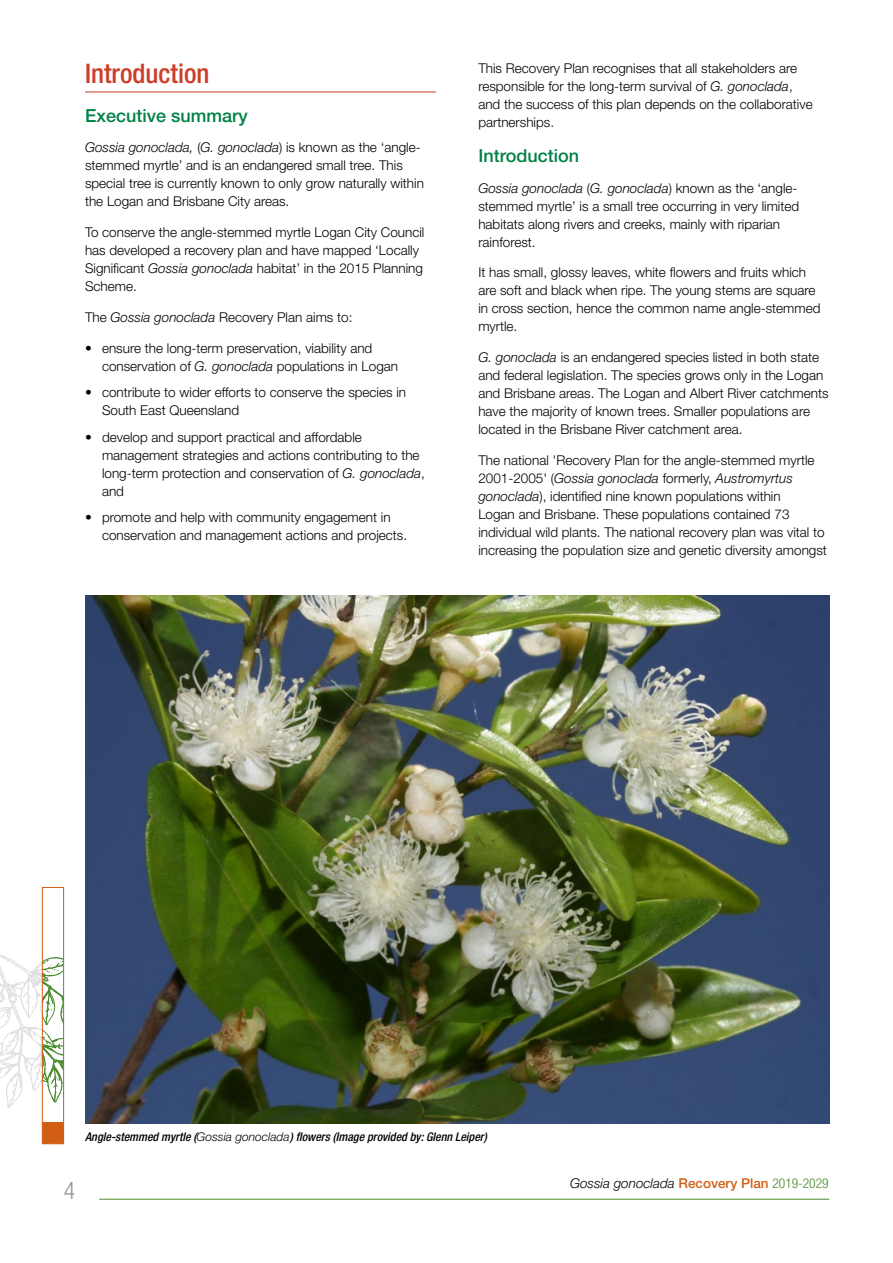
<style>
.page{position:relative;width:893px;height:1263px;background:#fff}
.page>*{position:absolute;margin:0;border:0;box-sizing:border-box;transform-origin:0 0}
.HEADING_2{font:500 condensed 27px "Helvetica Neue LT Std";color:#ce3d28}
.t1{font:300 condensed 24px "Helvetica Neue LT Std";color:#939598}
.HEADING_3{font:500 18px "Helvetica Neue LT Std";color:#008145}
.BODY_COPY{font:300 13.5px/18px "Helvetica Neue LT Std";color:#000}
.t2{font:italic 300 13.5px "Helvetica Neue LT Std";color:#000}
.t3{font:italic 500 condensed 12px "Helvetica Neue LT Std";color:#000}
.s1{font-style:italic}
.s2{font-weight:300;font-stretch:normal}
.s3{font-weight:500;font-style:normal;color:#d15e14}
.s4{font-style:normal;font-stretch:condensed;color:#4a8b2c}
</style>
<div class="page">
<hr style="left:85px;top:92px;width:351px;height:1px;background:#ce3d28">
<img style="left:85px;top:595px;width:744px;height:529px">
<div style="left:42px;top:1122px;width:22px;height:22px;background:#d15e14;border:1px solid #d15e14"></div>
<svg style="left:0;top:935px;width:62px;height:173px"></svg>
<div style="left:42px;top:887px;width:22px;height:236px;border:1px solid #d15e14"></div>
<hr style="left:99px;top:1199px;width:730px;height:1px;background:#4a8b2c">
<h2 class="HEADING_2" style="left:85px;top:57px;width:126px">Introduction</h2>
<h3 class="HEADING_3" style="left:85px;top:105px;width:164px">Executive summary</h3>
<p class="BODY_COPY" style="left:85px;top:138px;width:340px"><span class="s1">Gossia gonoclada,</span> (<span class="s1">G. gonoclada</span>) is known as the ‘angle&shy;stemmed myrtle’ and is an endangered small tree. This special tree is currently known to only grow naturally within the Logan and Brisbane City areas.</p>
<p class="BODY_COPY" style="left:85px;top:223px;width:341px">To conserve the angle-stemmed myrtle Logan City Council has developed a recovery plan and have mapped ‘Locally Significant <span class="s1">Gossia gonoclada</span> habitat’ in the 2015 Planning Scheme.</p>
<p class="BODY_COPY" style="left:85px;top:308px;width:269px">The <span class="s1">Gossia gonoclada</span> Recovery Plan aims to:</p>
<p class="BODY_COPY" style="left:102px;top:339px;width:298px;text-indent:-17px">• ensure the long-term preservation, viability and conservation of <span class="s1">G. gonoclada</span> populations in Logan</p>
<p class="BODY_COPY" style="left:102px;top:383px;width:306px;text-indent:-17px">• contribute to wider efforts to conserve the species in<br>South East Queensland</p>
<p class="BODY_COPY" style="left:102px;top:428px;width:324px;text-indent:-17px">• develop and support practical and affordable management strategies and actions contributing to the long-term protection and conservation of <span class="s1">G. gonoclada</span>, and</p>
<p class="BODY_COPY" style="left:102px;top:508px;width:307px;text-indent:-17px">• promote and help with community engagement in conservation and management actions and projects.</p>
<p class="BODY_COPY" style="left:478px;top:59px;width:336px">This Recovery Plan recognises that all stakeholders are responsible for the long-term survival of <span class="s1">G. gonoclada</span>, and the success of this plan depends on the collaborative partnerships.</p>
<h3 class="HEADING_3" style="left:478px;top:145px;width:102px">Introduction</h3>
<p class="BODY_COPY" style="left:478px;top:178px;width:322px"><span class="s1">Gossia gonoclada</span> (<span class="s1">G. gonoclada</span>) known as the ‘angle&shy;stemmed myrtle’ is a small tree occurring in very limited habitats along rivers and creeks, mainly with riparian rainforest.</p>
<p class="BODY_COPY" style="left:478px;top:263px;width:344px">It has small, glossy leaves, white flowers and fruits which are soft and black when ripe. The young stems are square in cross section, hence the common name angle-stemmed myrtle.</p>
<p class="BODY_COPY" style="left:478px;top:348px;width:352px"><span class="s1">G. gonoclada</span> is an endangered species listed in both state and federal legislation. The species grows only in the Logan and Brisbane areas. The Logan and Albert River catchments have the majority of known trees. Smaller populations are located in the Brisbane River catchment area.</p>
<p class="BODY_COPY" style="left:478px;top:451px;width:350px">The national 'Recovery Plan for the angle-stemmed myrtle 2001-2005' (<span class="s1">Gossia gonoclada</span> formerly, <span class="s1">Austromyrtus gonoclada</span>), identified nine known populations within<br>Logan and Brisbane. These populations contained 73 individual wild plants. The national recovery plan was vital to increasing the population size and genetic diversity amongst</p>
<p class="t3" style="left:85px;top:1130px;width:403px">Angle-stemmed myrtle (<span class="s2">Gossia gonoclada</span>) flowers (Image provided by: Glenn Leiper)</p>
<h2 class="t1" style="left:64px;top:1176px;width:13px">4</h2>
<p class="t2" style="left:570px;top:1175px;width:260px">Gossia gonoclada <span class="s3">Recovery Plan</span> <span class="s4">2019-2029</span></p>
</div>
